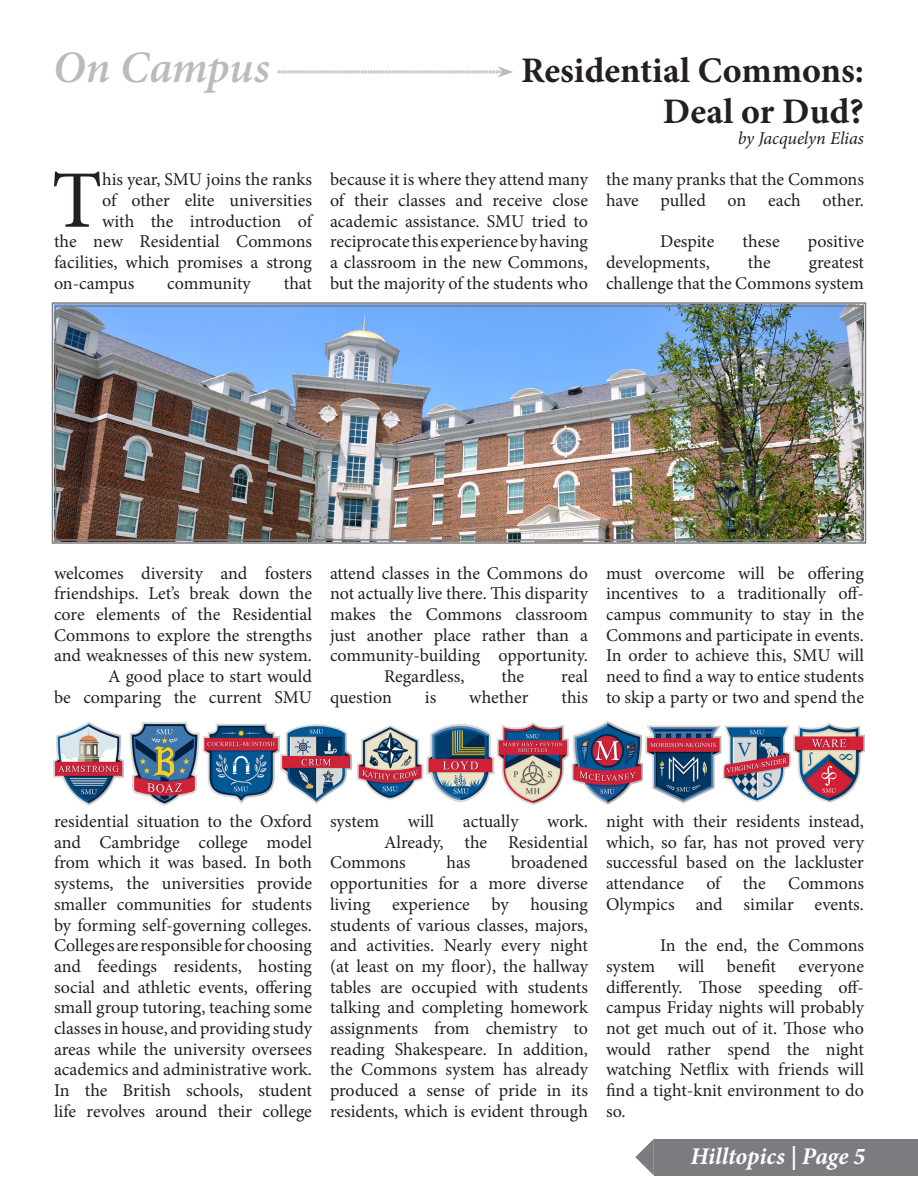
<style>
.page{position:relative;width:918px;height:1188px;background:#fff}
.page>*{position:absolute;margin:0;border:0;box-sizing:border-box;transform-origin:0 0}
.t1{font:81.75px "Minion Pro";color:#231f20}
.t2{font:italic 600 45px "Minion Pro";color:#babbbe}
.t3{font:700 36px "Minion Pro";color:#231f20}
.t4{font:italic 700 24px "Minion Pro";letter-spacing:-.005em;color:#fff}
.t5{font:18px/20.7px "Minion Pro";color:#231f20;text-align:justify}
.t6{font:italic 18px "Minion Pro";letter-spacing:-.005em;color:#231f20}
</style>
<div class="page">
<div style="left:654px;top:1139px;width:263px;height:37px;background:#7a7c7f"></div>
<svg style="left:635px;top:1139px;width:19px;height:37px"></svg>
<svg style="left:278px;top:66px;width:235px;height:12px"></svg>
<img style="left:51px;top:302px;width:816px;height:242px">
<div style="left:55px;top:305px;width:808px;height:236px;border:1px solid #7a7c7f"></div>
<img style="left:53px;top:722px;width:811px;height:83px">
<p class="t2" style="left:53px;top:36px;width:218px">On Campus</p>
<p class="t1" style="left:52px;top:146px;width:52px">T</p>
<p class="t5" style="left:102px;top:169px;width:211px">his year, SMU joins the ranks</p>
<p class="t5" style="left:102px;top:190px;width:211px">of other elite universities</p>
<p class="t5" style="left:102px;top:211px;width:211px">with the introduction of</p>
<p class="t5" style="left:54px;top:231px;width:260px">the new Residential Commons</p>
<p class="t5" style="left:54px;top:252px;width:259px">facilities, which promises a strong</p>
<p class="t5" style="left:54px;top:273px;width:82px">on-campus</p>
<p class="t5" style="left:167px;top:273px;width:85px">community</p>
<p class="t5" style="left:284px;top:273px;width:30px">that</p>
<p class="t3" style="left:521px;top:45px;width:344px">Residential Commons:</p>
<p class="t3" style="left:663px;top:86px;width:203px">Deal or Dud?</p>
<p class="t6" style="left:738px;top:126px;width:128px">by Jacquelyn Elias</p>
<p class="t5" style="left:330px;top:169px;width:260px">because it is where they attend many of their classes and receive close academic assistance. SMU tried to reciprocate this experience by having a classroom in the new Commons, but the majority of the students who</p>
<p class="t5" style="left:606px;top:169px;width:259px">the many pranks that the Commons have pulled on each other.</p>
<p class="t5" style="left:660px;top:231px;width:56px">Despite</p>
<p class="t5" style="left:743px;top:231px;width:39px">these</p>
<p class="t5" style="left:808px;top:231px;width:58px">positive</p>
<p class="t5" style="left:606px;top:252px;width:105px">developments,</p>
<p class="t5" style="left:748px;top:252px;width:24px">the</p>
<p class="t5" style="left:606px;top:252px;width:260px;text-align:right">greatest<br>challenge that the Commons system</p>
<p class="t5" style="left:54px;top:563px;width:260px">welcomes diversity and fosters friendships. Let’s break down the core elements of the Residential Commons to explore the strengths and weaknesses of this new system.</p>
<p class="t5" style="left:54px;top:666px;width:260px;text-align:right">A good place to start would<br>be comparing the current SMU</p>
<p class="t5" style="left:330px;top:563px;width:260px">attend classes in the Commons do not actually live there. This disparity makes the Commons classroom just another place rather than a community-building opportunity.</p>
<p class="t5" style="left:384px;top:666px;width:82px">Regardless,</p>
<p class="t5" style="left:501px;top:666px;width:24px">the</p>
<p class="t5" style="left:561px;top:666px;width:28px">real</p>
<p class="t5" style="left:330px;top:687px;width:63px">question</p>
<p class="t5" style="left:425px;top:687px;width:13px">is</p>
<p class="t5" style="left:469px;top:687px;width:61px">whether</p>
<p class="t5" style="left:561px;top:687px;width:28px">this</p>
<p class="t5" style="left:606px;top:563px;width:260px">must overcome will be offering incentives to a traditionally off&shy;campus community to stay in the Commons and participate in events.<br>In order to achieve this, SMU will need to find a way to entice students to skip a party or two and spend the</p>
<p class="t5" style="left:54px;top:811px;width:260px">residential situation to the Oxford and Cambridge college model from which it was based. In both systems, the universities provide smaller communities for students by forming self-governing colleges.<br>Colleges are responsible for choosing and feedings residents, hosting social and athletic events, offering small group tutoring, teaching some classes in house, and providing study areas while the university oversees academics and administrative work.</p>
<p class="t5" style="left:54px;top:1080px;width:260px">In the British schools, student life revolves around their college</p>
<p class="t5" style="left:330px;top:811px;width:51px">system</p>
<p class="t5" style="left:408px;top:811px;width:28px">will</p>
<p class="t5" style="left:463px;top:811px;width:57px">actually</p>
<p class="t5" style="left:547px;top:811px;width:42px">work.</p>
<p class="t5" style="left:330px;top:832px;width:259px;text-indent:54px">Already, the Residential<br>Commons</p>
<p class="t5" style="left:330px;top:852px;width:260px;text-indent:181px">broadened opportunities for a more diverse living experience by housing students of various classes, majors, and activities. Nearly every night (at least on my floor), the hallway tables are occupied with students talking and completing homework assignments from chemistry to reading Shakespeare. In addition, the Commons system has already produced a sense of pride in its residents, which is evident through</p>
<p class="t5" style="left:447px;top:852px;width:26px">has</p>
<p class="t5" style="left:606px;top:811px;width:260px">night with their residents instead, which, so far, has not proved very successful based on the lackluster attendance of the Commons Olympics and similar events.</p>
<p class="t5" style="left:660px;top:935px;width:206px">In the end, the Commons</p>
<p class="t5" style="left:606px;top:956px;width:51px">system</p>
<p class="t5" style="left:678px;top:956px;width:28px">will</p>
<p class="t5" style="left:727px;top:956px;width:51px">benefit</p>
<p class="t5" style="left:606px;top:956px;width:260px;text-indent:193px">everyone differently. Those speeding off&shy;campus Friday nights will probably not get much out of it. Those who would rather spend the night watching Netflix with friends will find a tight-knit environment to do so.</p>
<p class="t4" style="left:691px;top:1139px;width:177px">Hilltopics | Page 5</p>
</div>
